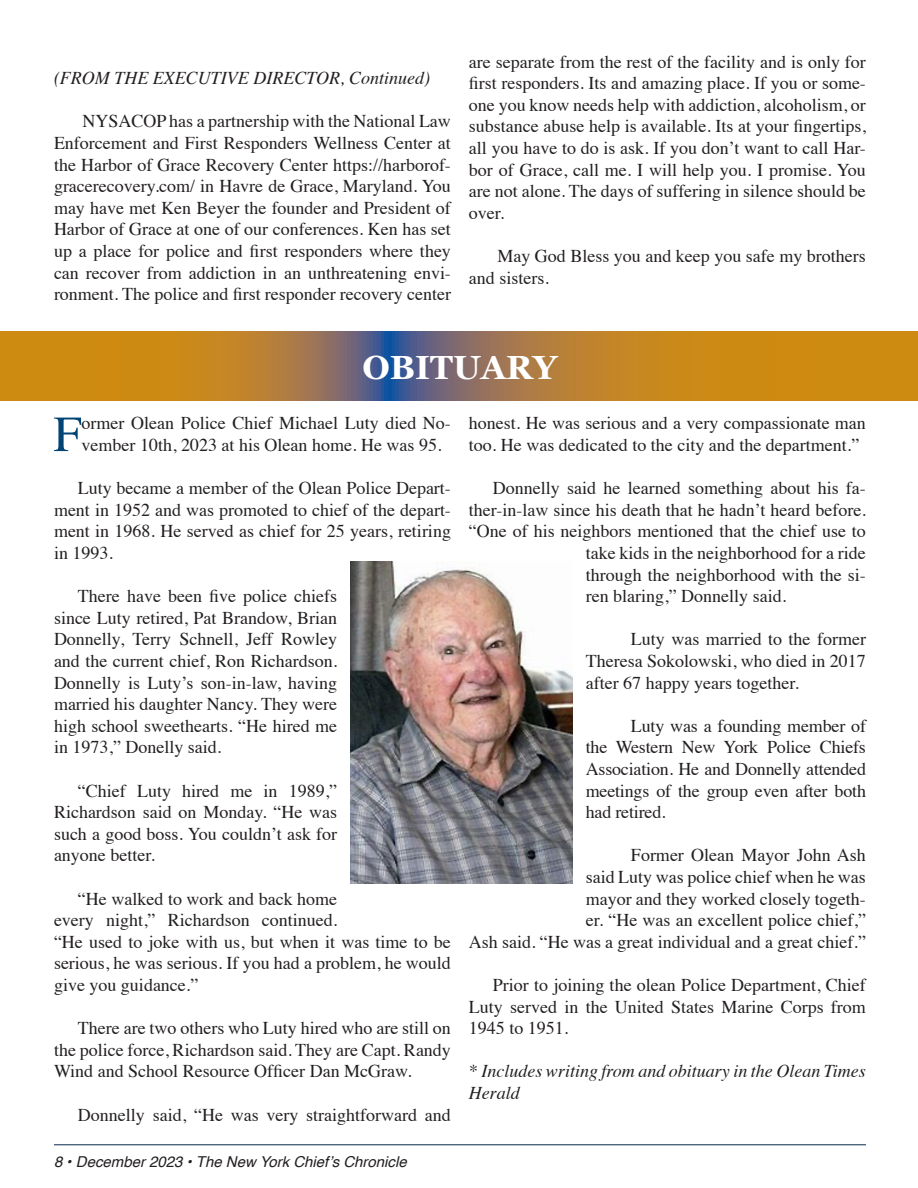
<style>
.page{position:relative;width:918px;height:1188px;background:#fff}
.page>*{position:absolute;margin:0;border:0;box-sizing:border-box;transform-origin:0 0}
.t1{font:50.7px "Times";color:#024473}
.t2{font:700 33.45px "Georgia";color:#fff}
.Paragraphs_after_1st{font:18px/21.6px "Times";color:#231f20;text-align:justify}
.Paragraphs_after_1st-2{font:italic 18px/21.6px "Times";color:#231f20}
.t3{font:italic 15px "Helvetica";color:#231f20}
</style>
<div class="page">
<hr style="left:54px;top:1144px;width:812px;height:1px;background:#04294b">
<svg style="left:0;top:332px;width:918px;height:68px;background:#b37f31"></svg>
<img style="left:351px;top:561px;width:221px;height:322px">
<p class="Paragraphs_after_1st-2" style="left:54px;top:66px;width:378px">(FROM THE EXECUTIVE DIRECTOR, Continued)</p>
<p class="Paragraphs_after_1st" style="left:54px;top:109px;width:398px;text-indent:28px">NYSACOP has a partnership with the National Law Enforcement and First Responders Wellness Center at the Harbor of Grace Recovery Center https://harborof&shy;gracerecovery.com/ in Havre de Grace, Maryland. You may have met Ken Beyer the founder and President of Harbor of Grace at one of our conferences. Ken has set up a place for police and first responders where they can recover from addiction in an unthreatening envi&shy;ronment. The police and first responder recovery center</p>
<p class="Paragraphs_after_1st" style="left:469px;top:49px;width:398px">are separate from the rest of the facility and is only for first responders. Its and amazing place. If you or some&shy;one you know needs help with addiction, alcoholism, or substance abuse help is available. Its at your fingertips, all you have to do is ask. If you don’t want to call Har&shy;bor of Grace, call me. I will help you. I promise. You are not alone. The days of suffering in silence should be over.</p>
<p class="Paragraphs_after_1st" style="left:469px;top:244px;width:398px;text-indent:28px">May God Bless you and keep you safe my brothers and sisters.</p>
<p class="t2" style="left:362px;top:342px;width:196px">OBITUARY</p>
<p class="t1" style="left:53px;top:387px;width:30px">F</p>
<p class="Paragraphs_after_1st" style="left:82px;top:411px;width:371px">ormer Olean Police Chief Michael Luty died No&shy;vember 10th, 2023 at his Olean home. He was 95.</p>
<p class="Paragraphs_after_1st" style="left:54px;top:476px;width:399px;text-indent:24px">Luty became a member of the Olean Police Depart&shy;ment in 1952 and was promoted to chief of the depart&shy;ment in 1968. He served as chief for 25 years, retiring in 1993.</p>
<p class="Paragraphs_after_1st" style="left:54px;top:584px;width:285px;text-indent:24px">There have been five police chiefs since Luty retired, Pat Brandow, Brian Donnelly, Terry Schnell, Jeff Rowley and the current chief, Ron Richardson.<br>Donnelly is Luty’s son-in-law, having married his daughter Nancy. They were high school sweethearts. “He hired me in 1973,” Donelly said.</p>
<p class="Paragraphs_after_1st" style="left:54px;top:778px;width:285px;text-indent:24px">“Chief Luty hired me in 1989,” Richardson said on Monday. “He was such a good boss. You couldn’t ask for anyone better.</p>
<p class="Paragraphs_after_1st" style="left:54px;top:886px;width:398px;text-align:left;text-indent:24px">“He walked to work and back home<br>every night,” Richardson continued.<br>“He used to joke with us, but when it was time to be serious, he was serious. If you had a problem, he would give you guidance.”</p>
<p class="Paragraphs_after_1st" style="left:54px;top:1016px;width:398px;text-indent:24px">There are two others who Luty hired who are still on the police force, Richardson said. They are Capt. Randy Wind and School Resource Officer Dan McGraw.</p>
<p class="Paragraphs_after_1st" style="left:78px;top:1102px;width:374px">Donnelly said, “He was very straightforward and</p>
<p class="t3" style="left:54px;top:1150px;width:354px">8 • December 2023 • The New York Chief’s Chronicle</p>
<p class="Paragraphs_after_1st" style="left:469px;top:411px;width:398px">honest. He was serious and a very compassionate man too. He was dedicated to the city and the department.”</p>
<p class="Paragraphs_after_1st" style="left:493px;top:476px;width:374px">Donnelly said he learned something about his fa-</p>
<p class="Paragraphs_after_1st" style="left:469px;top:497px;width:398px">ther-in-law since his death that he hadn’t heard before.</p>
<p class="Paragraphs_after_1st" style="left:469px;top:519px;width:398px">“One of his neighbors mentioned that the chief use to</p>
<p class="Paragraphs_after_1st" style="left:586px;top:541px;width:282px">take kids in the neighborhood for a ride</p>
<p class="Paragraphs_after_1st" style="left:586px;top:562px;width:282px">through the neighborhood with the si-</p>
<p class="Paragraphs_after_1st" style="left:586px;top:584px;width:202px">ren blaring,” Donnelly said.</p>
<p class="Paragraphs_after_1st" style="left:586px;top:627px;width:282px;text-indent:45px">Luty was married to the former Theresa Sokolowski, who died in 2017 after 67 happy years together.</p>
<p class="Paragraphs_after_1st" style="left:586px;top:713px;width:282px;text-indent:45px">Luty was a founding member of the Western New York Police Chiefs Association. He and Donnelly attended meetings of the group even after both had retired.</p>
<p class="Paragraphs_after_1st" style="left:469px;top:843px;width:399px;text-align:right">Former Olean Mayor John Ash<br>said Luty was police chief when he was<br>mayor and they worked closely togeth-<br>er. “He was an excellent police chief,”<br>Ash said. “He was a great individual and a great chief.”</p>
<p class="Paragraphs_after_1st" style="left:469px;top:973px;width:398px;text-indent:24px">Prior to joining the olean Police Department, Chief Luty served in the United States Marine Corps from 1945 to 1951.</p>
<p class="Paragraphs_after_1st-2" style="left:469px;top:1060px;width:398px">* Includes writing from and obituary in the Olean Times<br>Herald</p>
</div>
